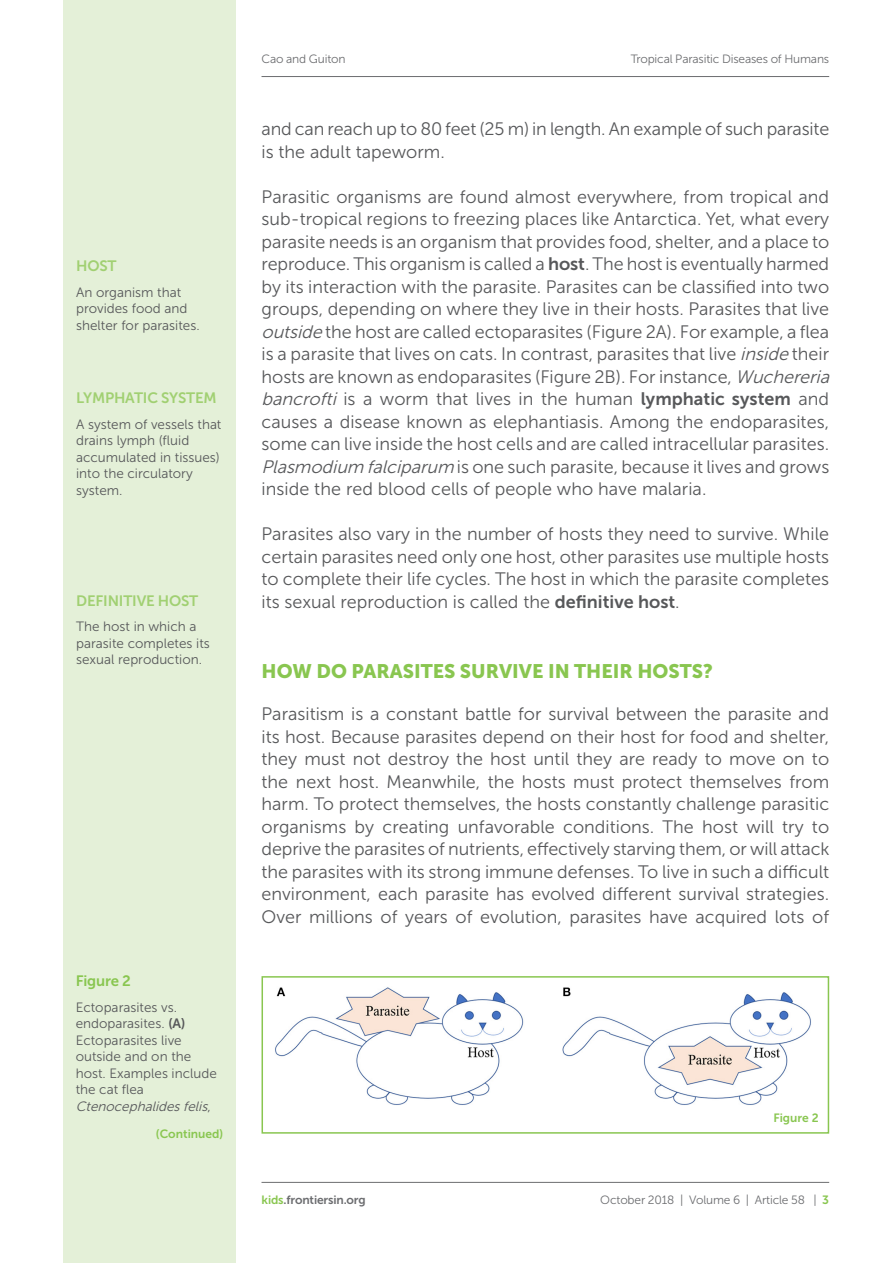
<style>
.page{position:relative;width:893px;height:1263px;background:#fff}
.page>*{position:absolute;margin:0;border:0;box-sizing:border-box;transform-origin:0 0}
.ART_kids_tx_title1{font:19.5px "Museo Sans 900";color:#89c650}
.ART_kids_tx{font:18px/22.5px "Museo Sans 300";color:#57585a}
.t1{font:15px "Museo Sans 700";letter-spacing:-.01em;color:#a1d072}
.ART_kids_title5{font:15px "Museo Sans 700";letter-spacing:-.01em;color:#89c650}
.REF_kids_tx_2{font:13.5px/16.5px "Museo Sans 300";color:#57585a}
.t2{font:12px "Museo Sans 300";letter-spacing:-.015em;color:#6c6d70}
.t3{font:12px "Museo Sans 700";letter-spacing:-.01em;color:#6c6d70}
.t4{font:12px "Museo Sans 700";color:#89c650}
.s1{font-family:"Museo Sans 700"}
.s2{font-style:italic}
.s3{color:#89c650}
.s4{font-family:"Museo Sans 700";color:#89c650}
</style>
<div class="page">
<hr style="left:261px;top:76px;width:568px;height:1px;background:#6c6d70">
<div style="left:64px;top:0;width:172px;height:1263px;background:#e4f0d8"></div>
<hr style="left:261px;top:1182px;width:568px;height:1px;background:#6c6d70">
<div style="left:261px;top:976px;width:568px;height:158px;background:#fff;border:2px solid #89c650"></div>
<img style="left:275px;top:987px;width:536px;height:118px">
<p class="t1" style="left:76px;top:258px;width:42px">HOST</p>
<p class="REF_kids_tx_2" style="left:76px;top:284px;width:125px">An organism that provides food and shelter for parasites.</p>
<p class="t1" style="left:76px;top:390px;width:142px">LYMPHATIC SYSTEM</p>
<p class="REF_kids_tx_2" style="left:76px;top:416px;width:147px">A system of vessels that drains lymph (fluid accumulated in tissues) into the circulatory system.</p>
<p class="t1" style="left:76px;top:592px;width:124px">DEFINITIVE HOST</p>
<p class="REF_kids_tx_2" style="left:76px;top:618px;width:135px">The host in which a parasite completes its sexual reproduction.</p>
<p class="ART_kids_title5" style="left:76px;top:973px;width:57px">Figure 2</p>
<p class="REF_kids_tx_2" style="left:76px;top:999px;width:143px">Ectoparasites vs. endoparasites. <span class="s1">(A)<br></span>Ectoparasites live outside and on the host. Examples include the cat flea<br><span class="s2">Ctenocephalidesfelis</span>,</p>
<p class="t4" style="left:156px;top:1127px;width:69px">(Continued)</p>
<p class="t2" style="left:261px;top:52px;width:86px">Cao and Guiton</p>
<p class="t2" style="left:631px;top:52px;width:200px">Tropical Parasitic Diseases of Humans</p>
<p class="ART_kids_tx" style="left:261px;top:118px;width:569px">and can reach up to 80 feet (25 m) in length. An example of such parasite is the adult tapeworm.</p>
<p class="ART_kids_tx" style="left:261px;top:185px;width:574px">Parasitic organisms are found almost everywhere, from tropical and sub-tropical regions to freezing places like Antarctica. Yet, what every parasite needs is an organism that provides food, shelter, and a place to reproduce. This organism is called a <span class="s1">host</span>. The host is eventually harmed by its interaction with the parasite. Parasites can be classified into two groups, depending on where they live in their hosts. Parasites that live <span class="s2">outside</span> the host are called ectoparasites (Figure 2A). For example, a flea is a parasite that lives on cats. In contrast, parasites that live <span class="s2">inside</span> their hosts are known as endoparasites (Figure 2B). For instance, <span class="s2">Wuchereria bancrofti</span> is a worm that lives in the human <span class="s1">lymphatic system</span> and causes a disease known as elephantiasis. Among the endoparasites, some can live inside the host cells and are called intracellular parasites.<br><span class="s2">Plasmodium falciparum</span> is one such parasite, because it lives and grows inside the red blood cells of people who have malaria.</p>
<p class="ART_kids_tx" style="left:261px;top:523px;width:569px;text-align:justify">Parasites also vary in the number of hosts they need to survive. While certain parasites need only one host, other parasites use multiple hosts to complete their life cycles. The host in which the parasite completes its sexual reproduction is called the <span class="s1">definitive host</span>.</p>
<p class="ART_kids_tx_title1" style="left:261px;top:660px;width:453px">HOW DO PARASITES SURVIVE IN THEIR HOSTS?</p>
<p class="ART_kids_tx" style="left:261px;top:703px;width:570px;text-align:justify">Parasitism is a constant battle for survival between the parasite and its host. Because parasites depend on their host for food and shelter, they must not destroy the host until they are ready to move on to the next host. Meanwhile, the hosts must protect themselves from harm. To protect themselves, the hosts constantly challenge parasitic organisms by creating unfavorable conditions. The host will try to deprive the parasites of nutrients, effectively starving them, or will attack the parasites with its strong immune defenses. To live in such a difficult environment, each parasite has evolved different survival strategies.<br>Over millions of years of evolution, parasites have acquired lots of</p>
<p class="t4" style="left:773px;top:1111px;width:47px">Figure 2</p>
<p class="t3" style="left:261px;top:1193px;width:106px"><span class="s3">kids</span>.frontiersin.org</p>
<p class="t2" style="left:600px;top:1193px;width:230px">October 2018 | Volume 6 | Article 58 | <span class="s4">3</span></p>
</div>
